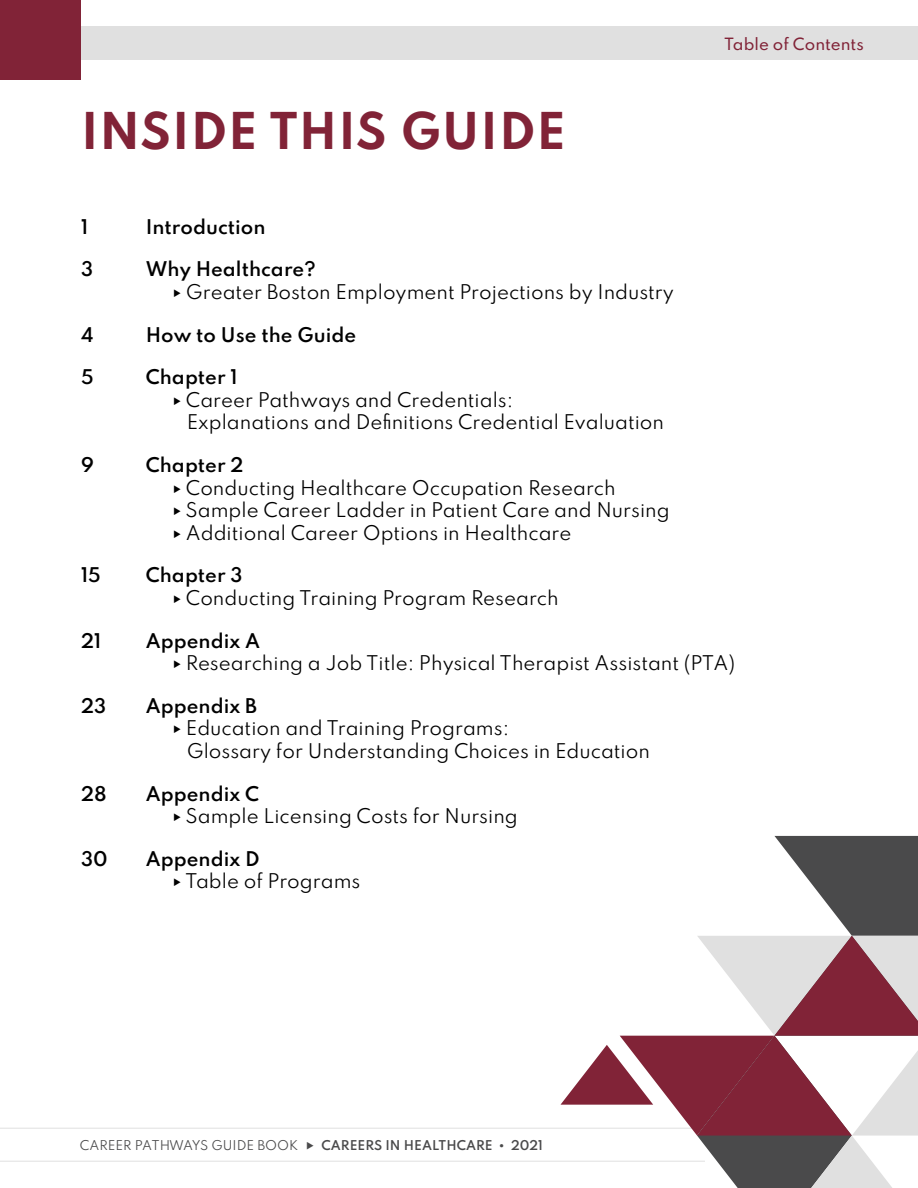
<style>
.page{position:relative;width:918px;height:1188px;background:#fff}
.page>*{position:absolute;margin:0;border:0;box-sizing:border-box;transform-origin:0 0}
.t1{font:700 45px "Spartan";letter-spacing:.025em;color:#812337}
.t2{font:18px/22.5px "Spartan";color:#000}
.t3{font:600 18px "Spartan";color:#000}
.t4{font:500 15px "Spartan";color:#812337}
.t5{font:600 12px "Spartan";color:#4a4a4b}
.t6{font:12px "Spartan";color:#4a4a4b}
.s1{font-weight:600}
.s2{font-family:"Roboto";font-weight:300}
</style>
<div class="page">
<div style="left:81px;top:26px;width:837px;height:34px;background:#e0e0e0"></div>
<div style="left:0;top:0;width:81px;height:80px;background:#812337"></div>
<svg style="left:0;top:836px;width:918px;height:352px"></svg>
<h1 class="t1" style="left:81px;top:97px;width:487px">INSIDE THIS GUIDE</h1>
<p class="t4" style="left:724px;top:32px;width:141px">Table of Contents</p>
<p class="t3" style="left:81px;top:213px;width:9px">1</p>
<p class="t3" style="left:81px;top:256px;width:14px">3</p>
<p class="t3" style="left:81px;top:321px;width:14px">4</p>
<p class="t3" style="left:81px;top:364px;width:14px">5</p>
<p class="t3" style="left:81px;top:451px;width:14px">9</p>
<p class="t3" style="left:81px;top:562px;width:21px">15</p>
<p class="t3" style="left:81px;top:627px;width:22px">21</p>
<p class="t3" style="left:81px;top:692px;width:27px">23</p>
<p class="t3" style="left:81px;top:780px;width:27px">28</p>
<p class="t3" style="left:81px;top:845px;width:28px">30</p>
<p class="t3" style="left:146px;top:213px;width:121px">Introduction</p>
<p class="t2" style="left:173px;top:257px;width:503px;text-indent:-27px"><span class="s1">Why Healthcare?<br></span><span class="s2">‣</span> Greater Boston Employment Projections by Industry</p>
<p class="t3" style="left:146px;top:321px;width:212px">How to Use the Guide</p>
<p class="t3" style="left:146px;top:364px;width:93px">Chapter 1</p>
<p class="t2" style="left:173px;top:388px;width:342px"><span class="s2">‣</span> Career Pathways and Credentials:</p>
<p class="t2" style="left:187px;top:410px;width:479px">Explanations and Definitions Credential Evaluation</p>
<p class="t2" style="left:173px;top:453px;width:498px;text-indent:-27px"><span class="s1">Chapter 2<br></span><span class="s2">‣</span> Conducting Healthcare Occupation Research<br><span class="s2">‣</span> Sample Career Ladder in Patient Care and Nursing <span class="s2">‣</span> Additional Career Options in Healthcare</p>
<p class="t2" style="left:173px;top:563px;width:387px;text-indent:-27px"><span class="s1">Chapter 3<br></span><span class="s2">‣</span> Conducting Training Program Research</p>
<p class="t2" style="left:173px;top:629px;width:564px;text-indent:-27px"><span class="s1">Appendix A<br></span><span class="s2">‣</span> Researching a Job Title: Physical Therapist Assistant (PTA)</p>
<p class="t3" style="left:146px;top:692px;width:113px">Appendix B</p>
<p class="t2" style="left:173px;top:716px;width:338px"><span class="s2">‣</span> Education and Training Programs:</p>
<p class="t2" style="left:187px;top:739px;width:465px">Glossary for Understanding Choices in Education</p>
<p class="t2" style="left:173px;top:782px;width:347px;text-indent:-27px"><span class="s1">Appendix C<br></span><span class="s2">‣</span> Sample Licensing Costs for Nursing</p>
<p class="t2" style="left:173px;top:847px;width:189px;text-indent:-27px"><span class="s1">Appendix D<br></span><span class="s2">‣</span> Table of Programs</p>
<p class="t6" style="left:80px;top:1136px;width:220px">CAREER PATHWAYS GUIDE BOOK</p>
<p class="t5" style="left:322px;top:1136px;width:223px">CAREERS IN HEALTHCARE • 2021</p>
</div>
